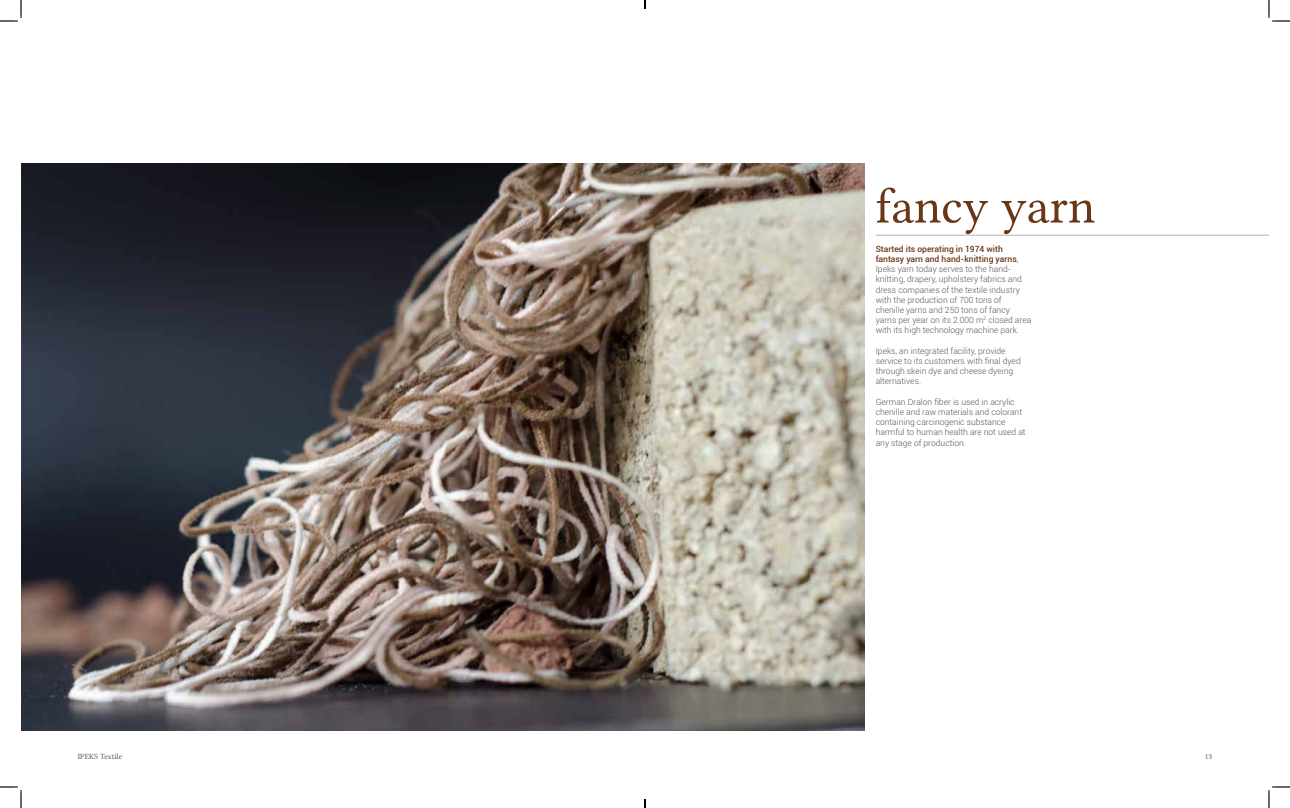
<style>
.page{position:relative;width:1290px;height:808px;background:#fff}
.page>*{position:absolute;margin:0;border:0;box-sizing:border-box;transform-origin:0 0}
.t1{font:50px "Lin Libertine";color:#693717}
.t2{font:300 8.5px/10.2px "Roboto";color:#575756}
.t3{font:8px "Lin Libertine";color:#575756}
.s1{font-weight:500;color:#693717}
.s2{color:#693717}
</style>
<div class="page">
<img style="left:21px;top:163px;width:843px;height:567px">
<hr style="left:875px;top:235px;width:393px;height:1px;background:#b3b2b2">
<svg style="left:0;top:0;width:22px;height:22px"></svg>
<svg style="left:0;top:786px;width:22px;height:21px"></svg>
<svg style="left:1268px;top:0;width:21px;height:22px"></svg>
<svg style="left:1268px;top:786px;width:21px;height:21px"></svg>
<h1 class="t1" style="left:875px;top:178px;width:221px">fancy yarn</h1>
<p class="t2" style="left:875px;top:243px;width:157px"><span class="s1">Started its operating in 1974 with fantasy yarn and hand-knitting yarns</span><span class="s2">, </span>Ipeks yarn today serves to the hand&shy;knitting, drapery, upholstery fabrics and dress companies of the textile industry with the production of 700 tons of chenille yarns and 250 tons of fancy yarns per year on its 2.000 m<sup>2</sup> closed area with its high technology machine park.</p>
<p class="t2" style="left:875px;top:345px;width:146px">Ipeks, an integrated facility, provide service to its customers with final dyed through skein dye and cheese dyeing alternatives.</p>
<p class="t2" style="left:875px;top:396px;width:151px">German Dralon fiber is used in acrylic chenille and raw materials and colorant containing carcinogenic substance harmful to human health are not used at any stage of production.</p>
<p class="t3" style="left:78px;top:751px;width:46px">IPEKS Textile</p>
<p class="t3" style="left:1204px;top:751px;width:9px">13</p>
</div>
